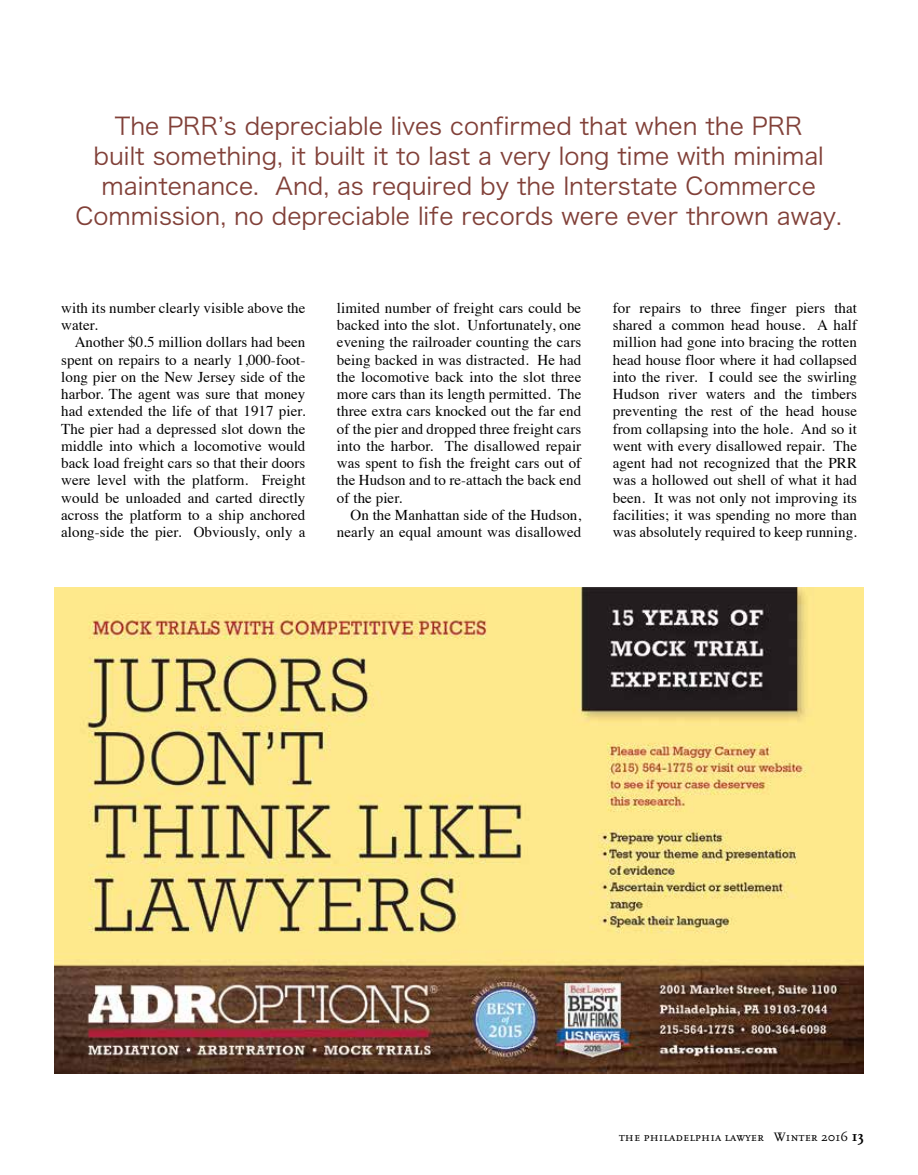
<style>
.page{position:relative;width:918px;height:1175px;background:#fff}
.page>*{position:absolute;margin:0;border:0;box-sizing:border-box;transform-origin:0 0}
.t1{font:24px/30px "Hira Kaku Pro N W3";color:#814038;text-align:center}
.t2{font:15px/17.2px "Times";letter-spacing:.005em;color:#000;text-align:justify}
.t3{font:12.75px "Scala Caps";letter-spacing:.005em;color:#000}
.s1{font-family:"Scala";font-weight:700;font-size:15px}
</style>
<div class="page">
<img style="left:54px;top:587px;width:810px;height:486px">
<p class="t1" style="left:75px;top:109px;width:768px">The PRR’s depreciable lives confirmed that when the PRR<br>built something, it built it to last a very long time with minimal maintenance. And, as required by the Interstate Commerce Commission, no depreciable life records were ever thrown away.</p>
<p class="t2" style="left:61px;top:298px;width:246px">with its number clearly visible above the</p>
<p class="t2" style="left:61px;top:315px;width:38px">water.</p>
<p class="t2" style="left:75px;top:332px;width:232px">Another $0.5 million dollars had been</p>
<p class="t2" style="left:61px;top:350px;width:246px">spent on repairs to a nearly 1,000-foot-</p>
<p class="t2" style="left:61px;top:367px;width:246px">long pier on the New Jersey side of the</p>
<p class="t2" style="left:61px;top:384px;width:246px">harbor. The agent was sure that money</p>
<p class="t2" style="left:61px;top:401px;width:246px">had extended the life of that 1917 pier.</p>
<p class="t2" style="left:61px;top:419px;width:246px">The pier had a depressed slot down the</p>
<p class="t2" style="left:61px;top:436px;width:246px">middle into which a locomotive would</p>
<p class="t2" style="left:61px;top:453px;width:246px">back load freight cars so that their doors</p>
<p class="t2" style="left:61px;top:470px;width:246px">were level with the platform. Freight</p>
<p class="t2" style="left:61px;top:488px;width:246px">would be unloaded and carted directly</p>
<p class="t2" style="left:61px;top:505px;width:246px">across the platform to a ship anchored</p>
<p class="t2" style="left:61px;top:522px;width:246px">along-side the pier. Obviously, only a</p>
<p class="t2" style="left:337px;top:298px;width:246px">limited number of freight cars could be</p>
<p class="t2" style="left:337px;top:315px;width:246px">backed into the slot. Unfortunately, one</p>
<p class="t2" style="left:337px;top:332px;width:246px">evening the railroader counting the cars</p>
<p class="t2" style="left:337px;top:350px;width:246px">being backed in was distracted. He had</p>
<p class="t2" style="left:337px;top:367px;width:246px">the locomotive back into the slot three</p>
<p class="t2" style="left:337px;top:384px;width:246px">more cars than its length permitted. The</p>
<p class="t2" style="left:337px;top:401px;width:246px">three extra cars knocked out the far end</p>
<p class="t2" style="left:337px;top:419px;width:246px">of the pier and dropped three freight cars</p>
<p class="t2" style="left:337px;top:436px;width:246px">into the harbor. The disallowed repair</p>
<p class="t2" style="left:337px;top:453px;width:246px">was spent to fish the freight cars out of</p>
<p class="t2" style="left:337px;top:470px;width:246px">the Hudson and to re-attach the back end</p>
<p class="t2" style="left:337px;top:488px;width:67px">of the pier.</p>
<p class="t2" style="left:350px;top:505px;width:232px">On the Manhattan side of the Hudson,</p>
<p class="t2" style="left:337px;top:522px;width:246px">nearly an equal amount was disallowed</p>
<p class="t2" style="left:613px;top:298px;width:246px">for repairs to three finger piers that shared a common head house. A half million had gone into bracing the rotten head house floor where it had collapsed into the river. I could see the swirling Hudson river waters and the timbers preventing the rest of the head house from collapsing into the hole. And so it went with every disallowed repair. The agent had not recognized that the PRR was a hollowed out shell of what it had been. It was not only not improving its facilities; it was spending no more than was absolutely required to keep running.</p>
<p class="t3" style="left:619px;top:1130px;width:246px">the philadelphia lawyer Winter 2016 <span class="s1">13</span></p>
</div>
